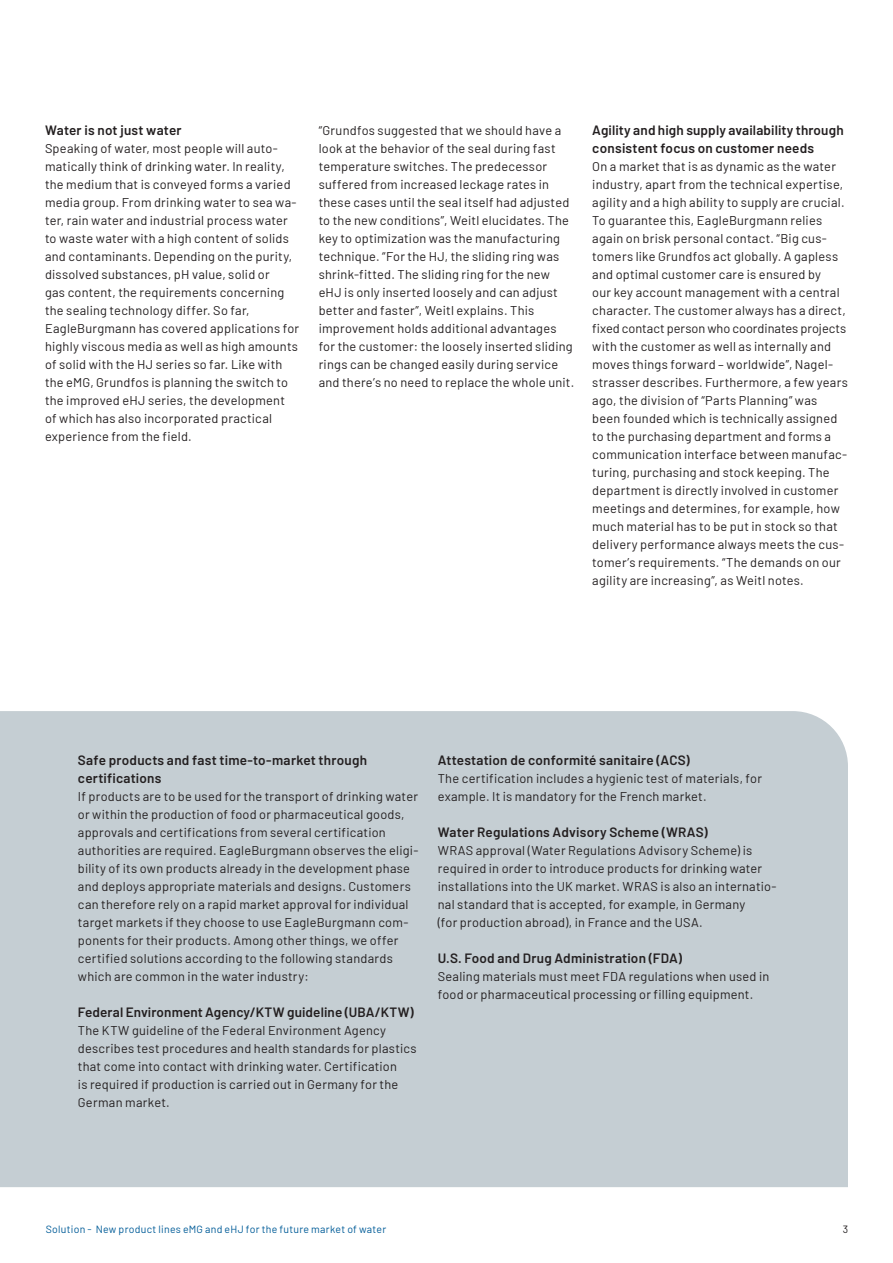
<style>
.page{position:relative;width:893px;height:1263px;background:#fff}
.page>*{position:absolute;margin:0;border:0;box-sizing:border-box;transform-origin:0 0}
.t1{font:600 13.5px/18px "Barlow";letter-spacing:.015em;color:#231f20}
.t2{font:12.75px/18px "Barlow";letter-spacing:.02em;color:#231f20}
.t3{font:10.5px "Barlow";letter-spacing:.025em;color:#005c98}
.t4{font:10.5px "Barlow";color:#231f20}
</style>
<div class="page">
<div style="left:0;top:711px;width:848px;height:476px;background:#c5ced3"></div>
<p class="t1" style="left:45px;top:120px;width:138px">Water is not just water</p>
<p class="t2" style="left:45px;top:138px;width:256px">Speaking of water, most people will auto&shy;matically think of drinking water. In reality, the medium that is conveyed forms a varied media group. From drinking water to sea wa&shy;ter, rain water and industrial process water to waste water with a high content of solids and contaminants. Depending on the purity, dissolved substances, pH value, solid or<br>gas content, the requirements concerning the sealing technology differ. So far, EagleBurgmann has covered applications for highly viscous media as well as high amounts of solid with the HJ series so far. Like with the eMG, Grundfos is planning the switch to the improved eHJ series, the development of which has also incorporated practical experience from the field.</p>
<p class="t2" style="left:319px;top:120px;width:257px">“Grundfos suggested that we should have a look at the behavior of the seal during fast temperature switches. The predecessor suffered from increased leckage rates in these cases until the seal itself had adjusted to the new conditions”, Weitl elucidates. The key to optimization was the manufacturing technique. “For the HJ, the sliding ring was shrink-fitted. The sliding ring for the new eHJ is only inserted loosely and can adjust better and faster”, Weitl explains. This improvement holds additional advantages for the customer: the loosely inserted sliding rings can be changed easily during service and there’s no need to replace the whole unit.</p>
<p class="t1" style="left:592px;top:120px;width:253px">Agility and high supply availability through consistent focus on customer needs</p>
<p class="t2" style="left:592px;top:156px;width:257px">On a market that is as dynamic as the water industry, apart from the technical expertise, agility and a high ability to supply are crucial.<br>To guarantee this, EagleBurgmann relies again on brisk personal contact. “Big cus&shy;tomers like Grundfos act globally. A gapless and optimal customer care is ensured by<br>our key account management with a central character. The customer always has a direct, fixed contact person who coordinates projects with the customer as well as internally and moves things forward – worldwide”, Nagel&shy;strasser describes. Furthermore, a few years ago, the division of “Parts Planning” was been founded which is technically assigned to the purchasing department and forms a communication interface between manufac&shy;turing, purchasing and stock keeping. The department is directly involved in customer meetings and determines, for example, how much material has to be put in stock so that delivery performance always meets the cus&shy;tomer’s requirements. “The demands on our agility are increasing”, as Weitl notes.</p>
<p class="t1" style="left:78px;top:750px;width:291px">Safe products and fast time-to-market through certifications</p>
<p class="t2" style="left:78px;top:786px;width:342px">If products are to be used for the transport of drinking water or within the production of food or pharmaceutical goods, approvals and certifications from several certification authorities are required. EagleBurgmann observes the eligi&shy;bility of its own products already in the development phase and deploys appropriate materials and designs. Customers can therefore rely on a rapid market approval for individual target markets if they choose to use EagleBurgmann com&shy;ponents for their products. Among other things, we offer certified solutions according to the following standards which are common in the water industry:</p>
<p class="t1" style="left:78px;top:1002px;width:337px">Federal Environment Agency/KTW guideline (UBA/KTW)</p>
<p class="t2" style="left:78px;top:1020px;width:340px">The KTW guideline of the Federal Environment Agency describes test procedures and health standards for plastics that come into contact with drinking water. Certification<br>is required if production is carried out in Germany for the German market.</p>
<p class="t1" style="left:438px;top:750px;width:253px">Attestation de conformité sanitaire (ACS)</p>
<p class="t2" style="left:438px;top:768px;width:326px">The certification includes a hygienic test of materials, for example. It is mandatory for the French market.</p>
<p class="t1" style="left:438px;top:822px;width:271px">Water Regulations Advisory Scheme (WRAS)</p>
<p class="t2" style="left:438px;top:840px;width:340px">WRAS approval (Water Regulations Advisory Scheme) is required in order to introduce products for drinking water installations into the UK market. WRAS is also an internatio&shy;nal standard that is accepted, for example, in Germany<br>(for production abroad), in France and the USA.</p>
<p class="t1" style="left:438px;top:948px;width:246px">U.S. Food and Drug Administration (FDA)</p>
<p class="t2" style="left:438px;top:966px;width:333px">Sealing materials must meet FDA regulations when used in food or pharmaceutical processing or filling equipment.</p>
<p class="t3" style="left:46px;top:1222px;width:342px">Solution - New product lines eMG and eHJ for the future market of water</p>
<p class="t4" style="left:843px;top:1222px;width:7px">3</p>
</div>
